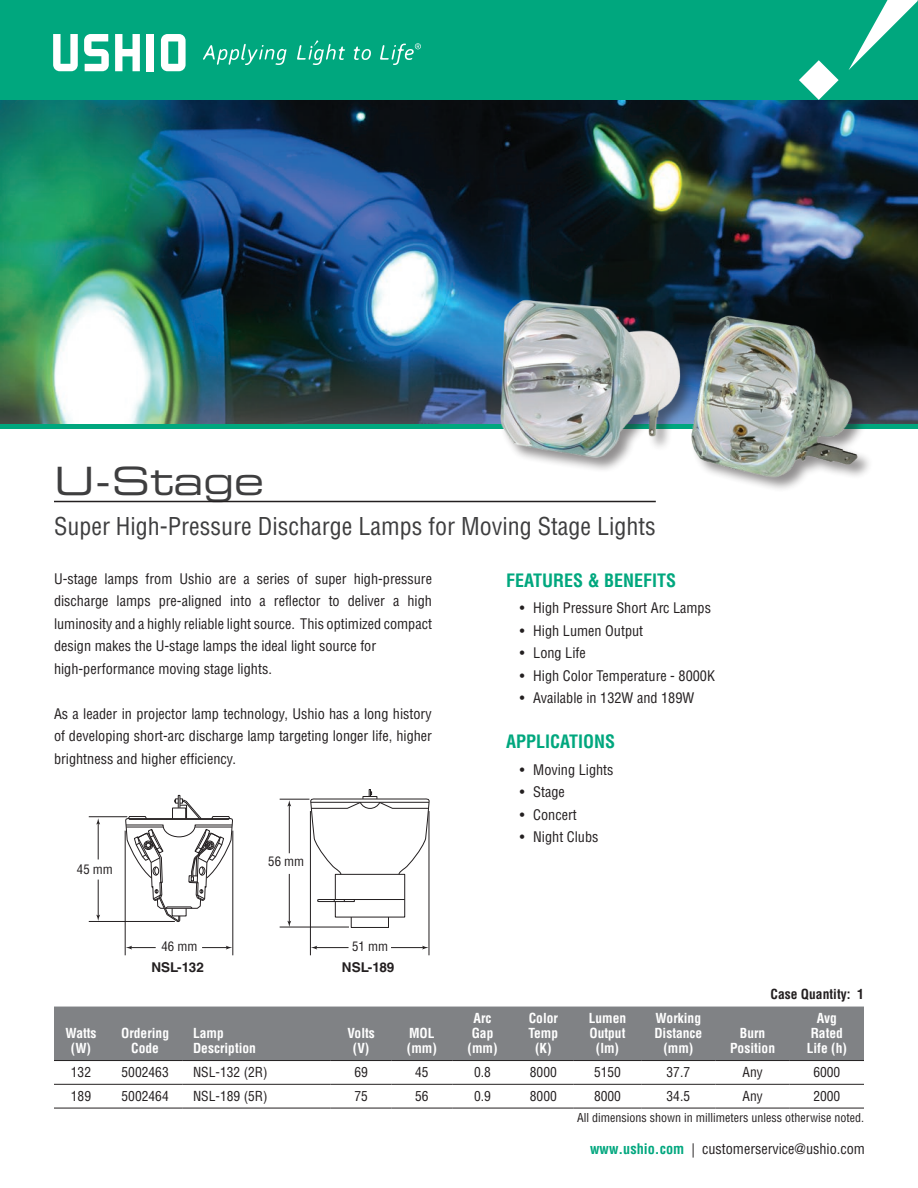
<style>
.page{position:relative;width:918px;height:1188px;background:#fff}
.page>*{position:absolute;margin:0;border:0;box-sizing:border-box;transform-origin:0 0}
.t1{font:39px "Eurostile LT Std Ex 2";color:#3e3e3f}
.t2{font:condensed 24px "Helvetica LT Std";color:#3e3e3f}
.t3{font:700 condensed 18px "Helvetica LT Std";color:#00a77e}
.t4{font:condensed 14.25px/22.5px "Helvetica LT Std";color:#231f20;text-align:justify}
.t5{font:700 condensed 13.5px "Helvetica LT Std";color:#fff}
.t6{font:condensed 13.5px "Helvetica LT Std";color:#231f20}
.t7{font:700 13.5px "Helvetica LT Std";color:#231f20}
.t8{font:700 condensed 13.5px "Helvetica LT Std";color:#231f20}
.t9{font:condensed 12.9px "Helvetica LT Std";color:#231f20}
.t10{font:condensed 12px "Helvetica LT Std";color:#231f20}
.s1{font-weight:700;color:#00a77e}
</style>
<div class="page">
<svg style="left:125px;top:795px;width:108px;height:128px"></svg>
<hr style="left:89px;top:816px;width:38px;height:1px;background:#231f20">
<hr style="left:89px;top:921px;width:86px;height:1px;background:#231f20">
<hr style="left:98px;top:822px;width:1px;height:37px;background:#231f20">
<hr style="left:98px;top:880px;width:1px;height:37px;background:#231f20">
<svg style="left:96px;top:818px;width:4px;height:7px"></svg>
<svg style="left:96px;top:915px;width:4px;height:6px"></svg>
<hr style="left:125px;top:831px;width:1px;height:124px;background:#231f20">
<hr style="left:233px;top:831px;width:1px;height:124px;background:#231f20">
<svg style="left:126px;top:946px;width:30px;height:3px"></svg>
<svg style="left:202px;top:946px;width:30px;height:3px"></svg>
<hr style="left:310px;top:811px;width:1px;height:144px;background:#231f20">
<hr style="left:429px;top:811px;width:1px;height:144px;background:#231f20">
<hr style="left:315px;top:947px;width:34px;height:1px;background:#231f20">
<svg style="left:311px;top:946px;width:6px;height:3px"></svg>
<hr style="left:391px;top:947px;width:33px;height:1px;background:#231f20">
<svg style="left:422px;top:946px;width:7px;height:3px"></svg>
<div style="left:351px;top:917px;width:38px;height:11px;border:1px solid #231f20"></div>
<svg style="left:280px;top:789px;width:150px;height:138px"></svg>
<hr style="left:280px;top:927px;width:69px;height:1px;background:#231f20">
<div style="left:54px;top:1007px;width:810px;height:53px;background:#808285"></div>
<hr style="left:54px;top:1060px;width:54px;height:1px;background:#231f20">
<hr style="left:108px;top:1060px;width:74px;height:1px;background:#231f20">
<hr style="left:182px;top:1060px;width:149px;height:1px;background:#231f20">
<hr style="left:331px;top:1060px;width:61px;height:1px;background:#231f20">
<hr style="left:392px;top:1060px;width:60px;height:1px;background:#231f20">
<hr style="left:452px;top:1060px;width:61px;height:1px;background:#231f20">
<hr style="left:513px;top:1060px;width:61px;height:1px;background:#231f20">
<hr style="left:574px;top:1060px;width:67px;height:1px;background:#231f20">
<hr style="left:641px;top:1060px;width:75px;height:1px;background:#231f20">
<hr style="left:716px;top:1060px;width:74px;height:1px;background:#231f20">
<hr style="left:790px;top:1060px;width:74px;height:1px;background:#231f20">
<hr style="left:54px;top:1084px;width:54px;height:1px;background:#231f20">
<hr style="left:108px;top:1084px;width:74px;height:1px;background:#231f20">
<hr style="left:182px;top:1084px;width:149px;height:1px;background:#231f20">
<hr style="left:331px;top:1084px;width:61px;height:1px;background:#231f20">
<hr style="left:392px;top:1084px;width:60px;height:1px;background:#231f20">
<hr style="left:452px;top:1084px;width:61px;height:1px;background:#231f20">
<hr style="left:513px;top:1084px;width:61px;height:1px;background:#231f20">
<hr style="left:574px;top:1084px;width:67px;height:1px;background:#231f20">
<hr style="left:641px;top:1084px;width:75px;height:1px;background:#231f20">
<hr style="left:716px;top:1084px;width:74px;height:1px;background:#231f20">
<hr style="left:790px;top:1084px;width:74px;height:1px;background:#231f20">
<hr style="left:54px;top:1108px;width:54px;height:1px;background:#231f20">
<hr style="left:108px;top:1108px;width:74px;height:1px;background:#231f20">
<hr style="left:182px;top:1108px;width:149px;height:1px;background:#231f20">
<hr style="left:331px;top:1108px;width:61px;height:1px;background:#231f20">
<hr style="left:392px;top:1108px;width:60px;height:1px;background:#231f20">
<hr style="left:452px;top:1108px;width:61px;height:1px;background:#231f20">
<hr style="left:513px;top:1108px;width:61px;height:1px;background:#231f20">
<hr style="left:574px;top:1108px;width:67px;height:1px;background:#231f20">
<hr style="left:641px;top:1108px;width:75px;height:1px;background:#231f20">
<hr style="left:716px;top:1108px;width:74px;height:1px;background:#231f20">
<hr style="left:790px;top:1108px;width:74px;height:1px;background:#231f20">
<hr style="left:54px;top:501px;width:602px;height:1px;background:#231f20">
<img style="left:0;top:100px;width:918px;height:324px">
<hr style="left:0;top:424px;width:918px;height:4px;background:#00a77e">
<img style="left:490px;top:289px;width:205px;height:181px">
<img style="left:666px;top:305px;width:210px;height:184px">
<div style="left:0;top:0;width:918px;height:100px;background:#00a77e"></div>
<svg style="left:161px;top:34px;width:25px;height:37px"></svg>
<svg style="left:84px;top:34px;width:25px;height:37px"></svg>
<svg style="left:115px;top:34px;width:25px;height:37px"></svg>
<div style="left:147px;top:34px;width:7px;height:37px;background:#fff"></div>
<svg style="left:53px;top:34px;width:25px;height:37px"></svg>
<svg style="left:297px;top:40px;width:48px;height:25px"></svg>
<svg style="left:354px;top:46px;width:17px;height:14px"></svg>
<svg style="left:203px;top:44px;width:84px;height:21px"></svg>
<svg style="left:380px;top:43px;width:41px;height:22px"></svg>
<svg style="left:799px;top:60px;width:40px;height:40px"></svg>
<svg style="left:849px;top:0;width:69px;height:70px"></svg>
<p class="t1" style="left:54px;top:454px;width:212px">U-Stage</p>
<p class="t2" style="left:54px;top:511px;width:603px">Super High-Pressure Discharge Lamps for Moving Stage Lights</p>
<p class="t4" style="left:54px;top:567px;width:380px">U-stage lamps from Ushio are a series of super high-pressure discharge lamps pre-aligned into a reflector to deliver a high luminosity and a highly reliable light source. This optimized compact design makes the U-stage lamps the ideal light source for</p>
<p class="t4" style="left:54px;top:657px;width:219px">high-performance moving stage lights.</p>
<p class="t4" style="left:54px;top:702px;width:380px">As a leader in projector lamp technology, Ushio has a long history of developing short-arc discharge lamp targeting longer life, higher brightness and higher efficiency.</p>
<p class="t9" style="left:77px;top:861px;width:38px">45 mm</p>
<p class="t9" style="left:268px;top:853px;width:38px">56 mm</p>
<p class="t5" style="left:65px;top:1025px;width:33px">Watts</p>
<p class="t5" style="left:71px;top:1040px;width:22px">(W)</p>
<p class="t9" style="left:161px;top:938px;width:38px">46 mm</p>
<p class="t9" style="left:352px;top:938px;width:38px">51 mm</p>
<p class="t7" style="left:151px;top:959px;width:54px">NSL-132</p>
<p class="t7" style="left:342px;top:959px;width:54px">NSL-189</p>
<p class="t5" style="left:121px;top:1025px;width:49px">Ordering</p>
<p class="t5" style="left:131px;top:1040px;width:29px">Code</p>
<p class="t5" style="left:193px;top:1025px;width:32px">Lamp</p>
<p class="t5" style="left:193px;top:1040px;width:64px">Description</p>
<p class="t5" style="left:347px;top:1025px;width:29px">Volts</p>
<p class="t5" style="left:353px;top:1040px;width:18px">(V)</p>
<p class="t5" style="left:409px;top:1025px;width:27px">MOL</p>
<p class="t5" style="left:407px;top:1040px;width:31px">(mm)</p>
<p class="t3" style="left:506px;top:569px;width:172px">FEATURES &amp; BENEFITS</p>
<p class="t4" style="left:520px;top:597px;width:193px">• High Pressure Short Arc Lamps</p>
<p class="t4" style="left:520px;top:619px;width:125px">• High Lumen Output</p>
<p class="t4" style="left:520px;top:642px;width:68px">• Long Life</p>
<p class="t4" style="left:520px;top:664px;width:197px">• High Color Temperature - 8000K</p>
<p class="t4" style="left:520px;top:687px;width:176px">• Available in 132W and 189W</p>
<p class="t3" style="left:506px;top:731px;width:111px">APPLICATIONS</p>
<p class="t4" style="left:520px;top:758px;width:95px">• Moving Lights</p>
<p class="t4" style="left:520px;top:781px;width:47px">• Stage</p>
<p class="t4" style="left:520px;top:803px;width:59px">• Concert</p>
<p class="t4" style="left:520px;top:826px;width:80px">• Night Clubs</p>
<p class="t8" style="left:771px;top:985px;width:95px">Case Quantity: 1</p>
<p class="t5" style="left:474px;top:1010px;width:19px">Arc</p>
<p class="t5" style="left:529px;top:1010px;width:31px">Color</p>
<p class="t5" style="left:589px;top:1010px;width:39px">Lumen</p>
<p class="t5" style="left:656px;top:1010px;width:47px">Working</p>
<p class="t5" style="left:817px;top:1010px;width:22px">Avg</p>
<p class="t5" style="left:472px;top:1025px;width:23px">Gap</p>
<p class="t5" style="left:468px;top:1040px;width:31px">(mm)</p>
<p class="t5" style="left:528px;top:1025px;width:31px">Temp</p>
<p class="t5" style="left:535px;top:1040px;width:18px">(K)</p>
<p class="t5" style="left:589px;top:1025px;width:38px">Output</p>
<p class="t5" style="left:596px;top:1040px;width:25px">(lm)</p>
<p class="t5" style="left:654px;top:1025px;width:49px">Distance</p>
<p class="t5" style="left:663px;top:1040px;width:31px">(mm)</p>
<p class="t5" style="left:740px;top:1025px;width:27px">Burn</p>
<p class="t5" style="left:730px;top:1040px;width:47px">Position</p>
<p class="t5" style="left:811px;top:1025px;width:34px">Rated</p>
<p class="t5" style="left:807px;top:1040px;width:42px">Life (h)</p>
<p class="t6" style="left:71px;top:1064px;width:22px">132</p>
<p class="t6" style="left:122px;top:1064px;width:49px">5002463</p>
<p class="t6" style="left:193px;top:1064px;width:76px">NSL-132 (2R)</p>
<p class="t6" style="left:354px;top:1064px;width:15px">69</p>
<p class="t6" style="left:415px;top:1064px;width:15px">45</p>
<p class="t6" style="left:474px;top:1064px;width:18px">0.8</p>
<p class="t6" style="left:530px;top:1064px;width:28px">8000</p>
<p class="t6" style="left:594px;top:1064px;width:28px">5150</p>
<p class="t6" style="left:667px;top:1064px;width:25px">37.7</p>
<p class="t6" style="left:742px;top:1064px;width:22px">Any</p>
<p class="t6" style="left:813px;top:1064px;width:28px">6000</p>
<p class="t6" style="left:71px;top:1088px;width:22px">189</p>
<p class="t6" style="left:122px;top:1088px;width:49px">5002464</p>
<p class="t6" style="left:193px;top:1088px;width:76px">NSL-189 (5R)</p>
<p class="t6" style="left:354px;top:1088px;width:15px">75</p>
<p class="t6" style="left:415px;top:1088px;width:15px">56</p>
<p class="t6" style="left:474px;top:1088px;width:18px">0.9</p>
<p class="t6" style="left:530px;top:1088px;width:28px">8000</p>
<p class="t6" style="left:594px;top:1088px;width:28px">8000</p>
<p class="t6" style="left:667px;top:1088px;width:25px">34.5</p>
<p class="t6" style="left:742px;top:1088px;width:22px">Any</p>
<p class="t6" style="left:813px;top:1088px;width:28px">2000</p>
<p class="t10" style="left:577px;top:1111px;width:288px">All dimensions shown in millimeters unless otherwise noted.</p>
<p class="t4" style="left:590px;top:1138px;width:276px"><span class="s1">www.ushio.com</span> | customerservice@ushio.com</p>
</div>
